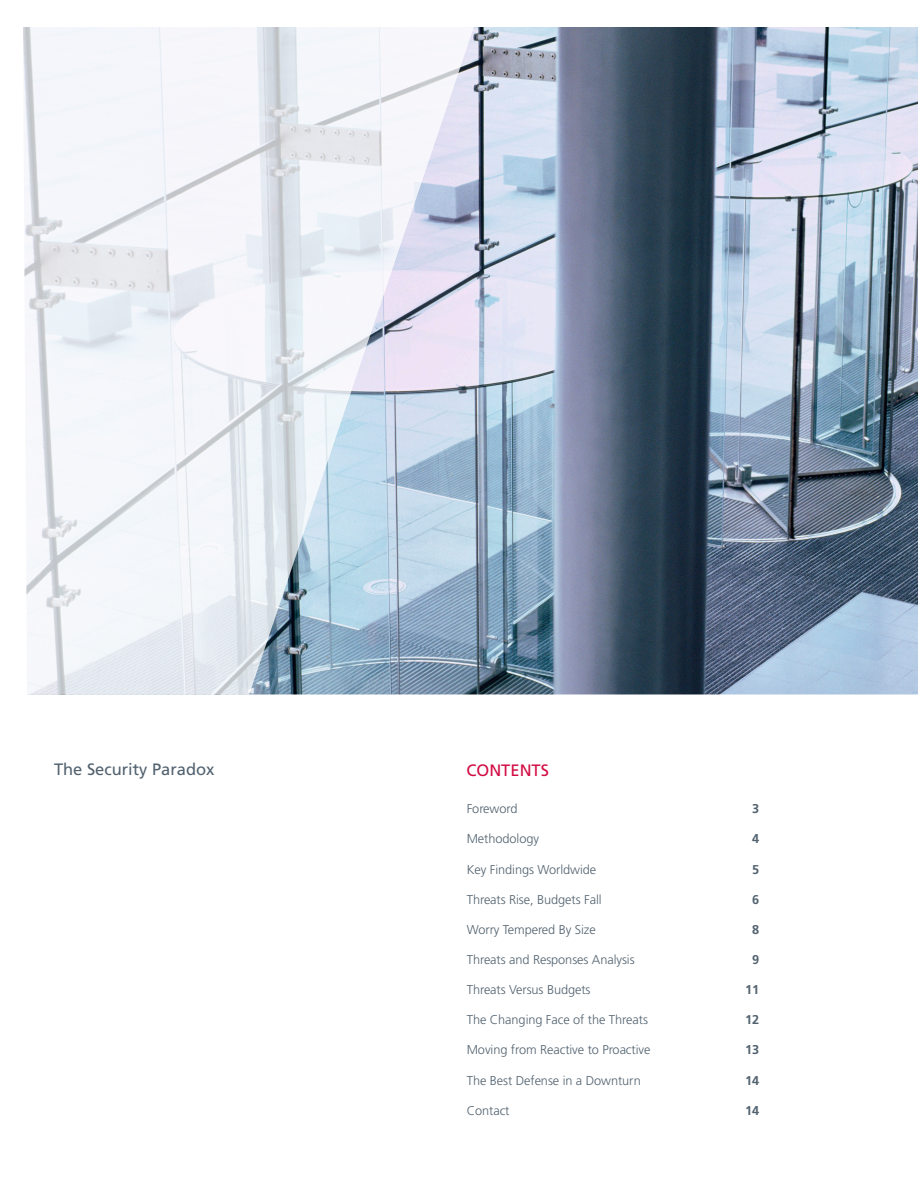
<style>
.page{position:relative;width:918px;height:1188px;background:#fff}
.page>*{position:absolute;margin:0;border:0;box-sizing:border-box;transform-origin:0 0}
.Headline__Red_Large{font:16.5px "Frutiger";color:#52626f}
.Headline__Red_Large-2{font:16.5px "Frutiger";color:#d20d44}
.Contents_Listing{font:300 12.75px "Frutiger";letter-spacing:-.005em;color:#52626f}
.Contents_Listing-2{font:700 12.75px "Frutiger";letter-spacing:-.005em;color:#52626f}
</style>
<div class="page">
<img style="left:474px;top:27px;width:444px;height:667px">
<svg style="left:23px;top:27px;width:451px;height:667px;fill:#eff4f8"></svg>
<p class="Headline__Red_Large" style="left:54px;top:760px;width:162px">The Security Paradox</p>
<p class="Headline__Red_Large-2" style="left:466px;top:760px;width:84px">CONTENTS</p>
<p class="Contents_Listing" style="left:467px;top:802px;width:52px">Foreword</p>
<p class="Contents_Listing-2" style="left:752px;top:801px;width:9px">3</p>
<p class="Contents_Listing" style="left:467px;top:832px;width:74px">Methodology</p>
<p class="Contents_Listing-2" style="left:752px;top:832px;width:9px">4</p>
<p class="Contents_Listing" style="left:467px;top:862px;width:131px">Key Findings Worldwide</p>
<p class="Contents_Listing-2" style="left:752px;top:862px;width:9px">5</p>
<p class="Contents_Listing" style="left:467px;top:892px;width:136px">Threats Rise, Budgets Fall</p>
<p class="Contents_Listing-2" style="left:752px;top:892px;width:9px">6</p>
<p class="Contents_Listing" style="left:467px;top:922px;width:131px">Worry Tempered By Size</p>
<p class="Contents_Listing-2" style="left:752px;top:922px;width:9px">8</p>
<p class="Contents_Listing" style="left:467px;top:952px;width:169px">Threats and Responses Analysis</p>
<p class="Contents_Listing-2" style="left:752px;top:952px;width:9px">9</p>
<p class="Contents_Listing" style="left:467px;top:983px;width:125px">Threats Versus Budgets</p>
<p class="Contents_Listing-2" style="left:745px;top:982px;width:16px">11</p>
<p class="Contents_Listing" style="left:467px;top:1013px;width:183px">The Changing Face of the Threats</p>
<p class="Contents_Listing-2" style="left:745px;top:1012px;width:16px">12</p>
<p class="Contents_Listing" style="left:467px;top:1043px;width:185px">Moving from Reactive to Proactive</p>
<p class="Contents_Listing-2" style="left:745px;top:1043px;width:16px">13</p>
<p class="Contents_Listing" style="left:467px;top:1073px;width:176px">The Best Defense in a Downturn</p>
<p class="Contents_Listing-2" style="left:745px;top:1073px;width:16px">14</p>
<p class="Contents_Listing" style="left:467px;top:1103px;width:44px">Contact</p>
<p class="Contents_Listing-2" style="left:745px;top:1103px;width:16px">14</p>
</div>
